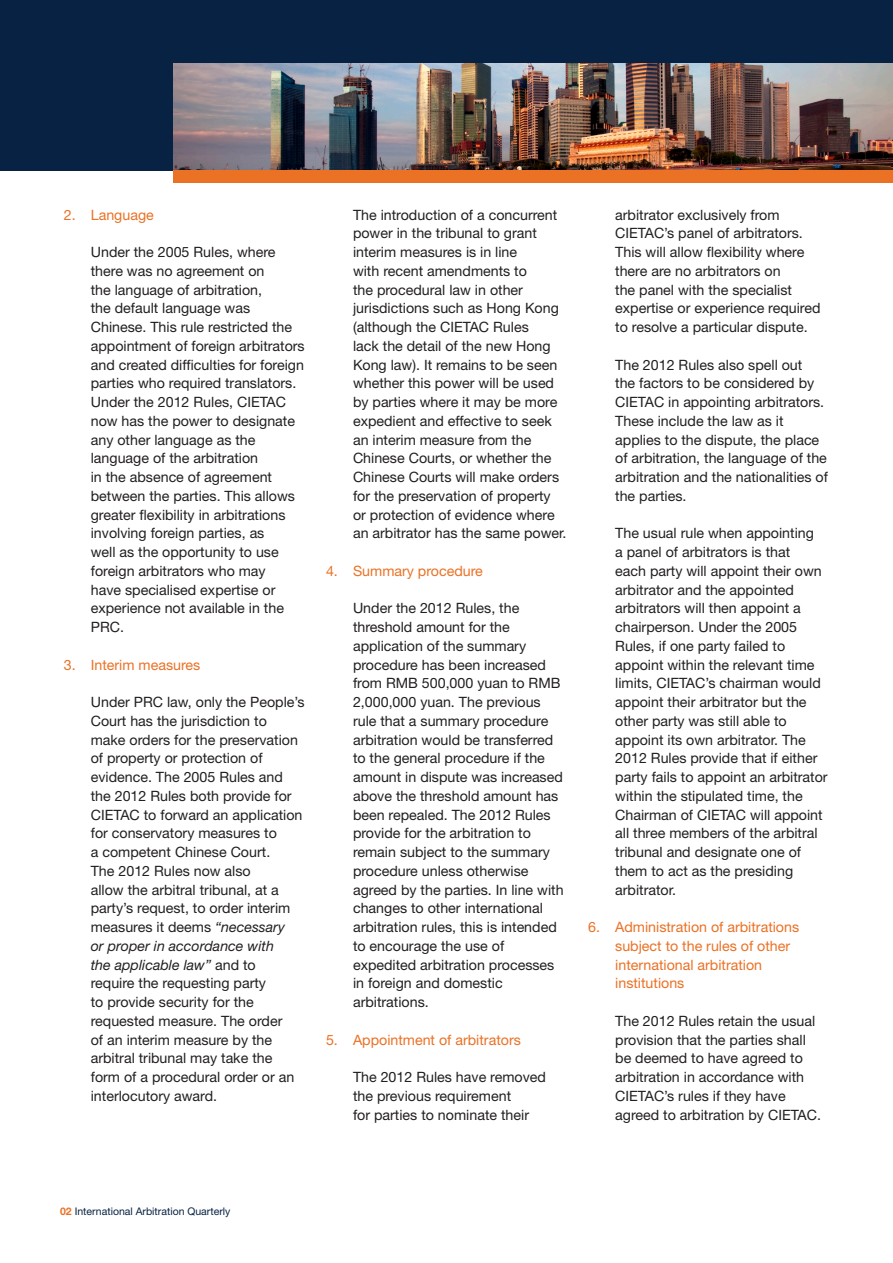
<style>
.page{position:relative;width:893px;height:1263px;background:#fff}
.page>*{position:absolute;margin:0;border:0;box-sizing:border-box;transform-origin:0 0}
.t1{font:14.25px/18.8px "Helvetica Neue LT";color:#231f20}
.t2{font:14.25px/18.8px "Helvetica Neue LT";color:#eb7125}
.t3{font:10.5px "Helvetica Neue LT";color:#072242}
.s1{font-style:italic}
.s2{font-weight:700;color:#eb7125}
</style>
<div class="page">
<div style="left:0;top:0;width:893px;height:170px;background:#072242"></div>
<img style="left:174px;top:64px;width:719px;height:106px">
<div style="left:174px;top:170px;width:719px;height:13px;background:#eb7125"></div>
<p class="t2" style="left:64px;top:205px;width:92px">2. Language</p>
<p class="t1" style="left:91px;top:242px;width:215px">Under the 2005 Rules, where there was no agreement on<br>the language of arbitration,<br>the default language was<br>Chinese. This rule restricted the appointment of foreign arbitrators and created difficulties for foreign parties who required translators.<br>Under the 2012 Rules, CIETAC now has the power to designate any other language as the language of the arbitration<br>in the absence of agreement between the parties. This allows greater flexibility in arbitrations involving foreign parties, as<br>well as the opportunity to use foreign arbitrators who may<br>have specialised expertise or experience not available in the<br>PRC.</p>
<p class="t2" style="left:64px;top:655px;width:138px">3. Interim measures</p>
<p class="t1" style="left:91px;top:692px;width:215px">Under PRC law, only the People’s<br>Court has the jurisdiction to make orders for the preservation of property or protection of evidence. The 2005 Rules and the 2012 Rules both provide for<br>CIETAC to forward an application for conservatory measures to<br>a competent Chinese Court.<br>The 2012 Rules now also<br>allow the arbitral tribunal, at a party’s request, to order interim measures it deems <span class="s1">“necessary<br>or proper in accordance with<br>the applicable law”</span> and to<br>require the requesting party<br>to provide security for the requested measure. The order<br>of an interim measure by the arbitral tribunal may take the form of a procedural order or an interlocutory award.</p>
<p class="t1" style="left:353px;top:205px;width:215px">The introduction of a concurrent power in the tribunal to grant interim measures is in line<br>with recent amendments to<br>the procedural law in other jurisdictions such as Hong Kong (although the CIETAC Rules<br>lack the detail of the new Hong<br>Kong law). It remains to be seen whether this power will be used by parties where it may be more expedient and effective to seek an interim measure from the<br>Chinese Courts, or whether the<br>Chinese Courts will make orders for the preservation of property or protection of evidence where an arbitrator has the same power.</p>
<p class="t2" style="left:326px;top:561px;width:158px">4. Summary procedure</p>
<p class="t1" style="left:353px;top:599px;width:212px">Under the 2012 Rules, the threshold amount for the application of the summary procedure has been increased from RMB 500,000 yuan to RMB<br>2,000,000 yuan. The previous rule that a summary procedure arbitration would be transferred to the general procedure if the amount in dispute was increased above the threshold amount has been repealed. The 2012 Rules provide for the arbitration to remain subject to the summary procedure unless otherwise agreed by the parties. In line with changes to other international arbitration rules, this is intended to encourage the use of expedited arbitration processes in foreign and domestic arbitrations.</p>
<p class="t2" style="left:326px;top:1030px;width:196px">5. Appointment of arbitrators</p>
<p class="t1" style="left:353px;top:1067px;width:194px">The 2012 Rules have removed the previous requirement<br>for parties to nominate their</p>
<p class="t1" style="left:615px;top:205px;width:207px">arbitrator exclusively from<br>CIETAC’s panel of arbitrators.<br>This will allow flexibility where there are no arbitrators on<br>the panel with the specialist expertise or experience required to resolve a particular dispute.</p>
<p class="t1" style="left:615px;top:355px;width:214px">The 2012 Rules also spell out<br>the factors to be considered by<br>CIETAC in appointing arbitrators.<br>These include the law as it applies to the dispute, the place of arbitration, the language of the arbitration and the nationalities of the parties.</p>
<p class="t1" style="left:615px;top:524px;width:214px">The usual rule when appointing<br>a panel of arbitrators is that<br>each party will appoint their own arbitrator and the appointed arbitrators will then appoint a chairperson. Under the 2005<br>Rules, if one party failed to appoint within the relevant time limits, CIETAC’s chairman would appoint their arbitrator but the other party was still able to appoint its own arbitrator. The<br>2012 Rules provide that if either party fails to appoint an arbitrator within the stipulated time, the<br>Chairman of CIETAC will appoint all three members of the arbitral tribunal and designate one of them to act as the presiding arbitrator.</p>
<p class="t2" style="left:615px;top:917px;width:185px;text-indent:-27px">6. Administration of arbitrations subject to the rules of other international arbitration institutions</p>
<p class="t1" style="left:615px;top:1011px;width:207px">The 2012 Rules retain the usual provision that the parties shall be deemed to have agreed to arbitration in accordance with<br>CIETAC’s rules if they have agreed to arbitration by CIETAC.</p>
<p class="t3" style="left:60px;top:1205px;width:172px"><span class="s2">02</span> International Arbitration Quarterly</p>
</div>
